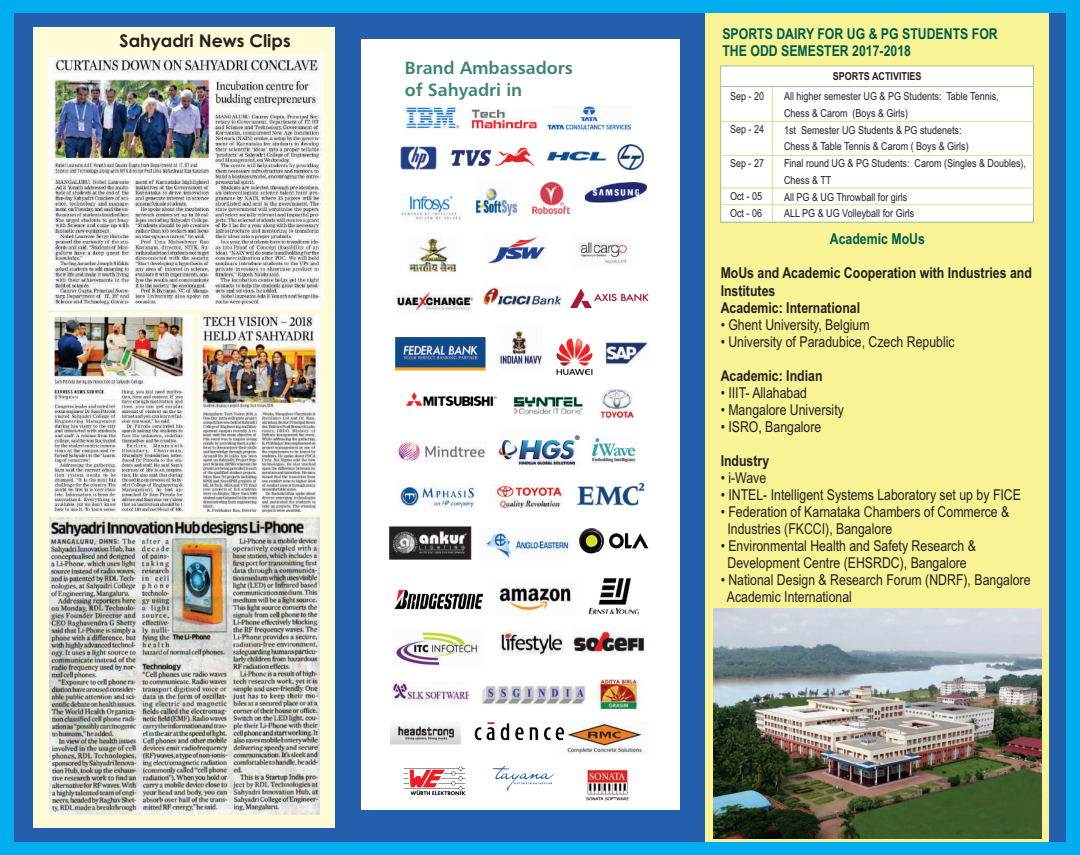
<style>
.page{position:relative;width:1080px;height:855px;background:#00aeef}
.page>*{position:absolute;margin:0;border:0;box-sizing:border-box;transform-origin:0 0}
.t1{font:17.62px/21.5px "Humanist 777 BT Bold B";color:#3b8476}
.t2{font:700 17.5px "Century Gothic";color:#231f20}
.t3{font:15px/17px "Arial Narrow";color:#231f20}
.t4{font:700 15px/17.1px "Arial Narrow";color:#231f20}
.t5{font:700 15px/17.1px "Arial Narrow";color:#005c4b}
.t6{font:11px/16.8px "Arial Narrow";color:#231f20}
.t7{font:700 11px "Arial Narrow";color:#231f20}
</style>
<div class="page">
<div style="left:14px;top:13px;width:1052px;height:829px;background:#235fad"></div>
<div style="left:33px;top:27px;width:301px;height:801px;background:#fffbd6"></div>
<div style="left:706px;top:13px;width:343px;height:829px;background:#f8f395"></div>
<div style="left:362px;top:40px;width:318px;height:770px;background:#fff"></div>
<img style="left:470px;top:109px;width:67px;height:20px">
<img style="left:547px;top:106px;width:84px;height:24px">
<img style="left:405px;top:105px;width:55px;height:24px">
<img style="left:547px;top:151px;width:58px;height:9px">
<img style="left:400px;top:146px;width:37px;height:23px">
<img style="left:618px;top:145px;width:25px;height:25px">
<img style="left:451px;top:147px;width:84px;height:19px">
<img style="left:398px;top:484px;width:77px;height:24px">
<img style="left:496px;top:484px;width:66px;height:25px">
<img style="left:576px;top:482px;width:69px;height:24px">
<img style="left:570px;top:290px;width:78px;height:18px">
<img style="left:394px;top:291px;width:80px;height:20px">
<img style="left:483px;top:286px;width:79px;height:20px">
<img style="left:401px;top:195px;width:60px;height:27px">
<img style="left:477px;top:188px;width:39px;height:28px">
<img style="left:532px;top:182px;width:37px;height:32px">
<img style="left:585px;top:182px;width:62px;height:21px">
<img style="left:488px;top:236px;width:57px;height:28px">
<img style="left:578px;top:241px;width:49px;height:24px">
<img style="left:409px;top:238px;width:48px;height:34px">
<img style="left:591px;top:438px;width:46px;height:24px">
<img style="left:497px;top:435px;width:83px;height:30px">
<img style="left:396px;top:442px;width:90px;height:19px">
<img style="left:588px;top:578px;width:52px;height:37px">
<img style="left:394px;top:589px;width:90px;height:20px">
<img style="left:499px;top:587px;width:73px;height:24px">
<img style="left:600px;top:390px;width:33px;height:28px">
<img style="left:513px;top:396px;width:69px;height:18px">
<img style="left:406px;top:392px;width:90px;height:15px">
<img style="left:482px;top:686px;width:104px;height:19px">
<img style="left:600px;top:679px;width:40px;height:30px">
<img style="left:392px;top:682px;width:76px;height:20px">
<img style="left:500px;top:631px;width:63px;height:25px">
<img style="left:393px;top:631px;width:87px;height:35px">
<img style="left:573px;top:631px;width:71px;height:21px">
<img style="left:605px;top:342px;width:44px;height:22px">
<img style="left:395px;top:337px;width:91px;height:33px">
<img style="left:556px;top:339px;width:36px;height:36px">
<img style="left:499px;top:330px;width:43px;height:35px">
<img style="left:403px;top:767px;width:63px;height:29px">
<img style="left:586px;top:770px;width:43px;height:31px">
<img style="left:493px;top:767px;width:61px;height:23px">
<img style="left:391px;top:723px;width:70px;height:21px">
<img style="left:559px;top:722px;width:85px;height:32px">
<img style="left:474px;top:722px;width:90px;height:18px">
<img style="left:486px;top:533px;width:84px;height:25px">
<div style="left:389px;top:527px;width:82px;height:32px;background:#231f20;border:1px solid #231f20"></div>
<img style="left:392px;top:526px;width:76px;height:34px">
<img style="left:579px;top:529px;width:70px;height:25px">
<img style="left:713px;top:608px;width:329px;height:230px">
<div style="left:720px;top:66px;width:314px;height:156px;background:#fff"></div>
<div style="left:720px;top:86px;width:314px;height:136px;background:#fff;border:1px solid #abbe92"></div>
<hr style="left:721px;top:121px;width:313px;height:1px;background:#d2e287">
<hr style="left:721px;top:155px;width:313px;height:1px;background:#d2e287">
<hr style="left:772px;top:87px;width:1px;height:135px;background:#d2e287">
<hr style="left:721px;top:204px;width:313px;height:1px;background:#d2e287">
<hr style="left:721px;top:188px;width:313px;height:1px;background:#d2e287">
<img style="left:48px;top:54px;width:276px;height:258px">
<img style="left:199px;top:315px;width:121px;height:199px">
<img style="left:50px;top:315px;width:143px;height:200px">
<img style="left:50px;top:518px;width:270px;height:296px">
<p class="t2" style="left:120px;top:34px;width:173px">Sahyadri News Clips</p>
<p class="t5" style="left:722px;top:27px;width:277px">SPORTS DAIRY FOR UG &amp; PG STUDENTS FOR<br>THE ODD SEMESTER 2017-2018</p>
<p class="t1" style="left:405px;top:59px;width:170px">Brand Ambassadors of Sahyadri in</p>
<p class="t6" style="left:730px;top:89px;width:35px">Sep - 20</p>
<p class="t6" style="left:730px;top:122px;width:35px">Sep - 24</p>
<p class="t6" style="left:730px;top:156px;width:35px">Sep - 27</p>
<p class="t6" style="left:730px;top:189px;width:33px">Oct - 05<br>Oct - 06</p>
<p class="t7" style="left:833px;top:72px;width:90px">SPORTS ACTIVITIES</p>
<p class="t6" style="left:784px;top:89px;width:243px">All higher semester UG &amp; PG Students: Table Tennis, Chess &amp; Carom (Boys &amp; Girls)<br>1st Semester UG Students &amp; PG studenets:<br>Chess &amp; Table Tennis &amp; Carom ( Boys &amp; Girls)<br>Final round UG &amp; PG Students: Carom (Singles &amp; Doubles), Chess &amp; TT<br>All PG &amp; UG Throwball for girls<br>ALL PG &amp; UG Volleyball for Girls</p>
<p class="t5" style="left:830px;top:232px;width:97px">Academic MoUs</p>
<p class="t4" style="left:721px;top:266px;width:313px">MoUs and Academic Cooperation with Industries and<br>Institutes<br>Academic: International</p>
<p class="t3" style="left:721px;top:317px;width:151px">• Ghent University, Belgium</p>
<p class="t3" style="left:721px;top:334px;width:236px">• University of Paradubice, Czech Republic</p>
<p class="t4" style="left:721px;top:369px;width:103px">Academic: Indian</p>
<p class="t3" style="left:721px;top:386px;width:88px">• IIIT- Allahabad</p>
<p class="t3" style="left:721px;top:403px;width:125px">• Mangalore University</p>
<p class="t3" style="left:721px;top:420px;width:102px">• ISRO, Bangalore</p>
<p class="t4" style="left:721px;top:454px;width:50px">Industry</p>
<p class="t3" style="left:721px;top:471px;width:47px">• i-Wave</p>
<p class="t3" style="left:721px;top:488px;width:302px">• INTEL- Intelligent Systems Laboratory set up by FICE</p>
<p class="t3" style="left:728px;top:505px;width:283px;text-indent:-7px">• Federation of Karnataka Chambers of Commerce &amp;<br>Industries (FKCCI), Bangalore</p>
<p class="t3" style="left:721px;top:539px;width:257px;text-align:center">• Environmental Health and Safety Research &amp;<br>Development Centre (EHSRDC), Bangalore</p>
<p class="t3" style="left:727px;top:573px;width:305px;text-indent:-6px">• National Design &amp; Research Forum (NDRF), Bangalore<br>Academic International</p>
</div>
